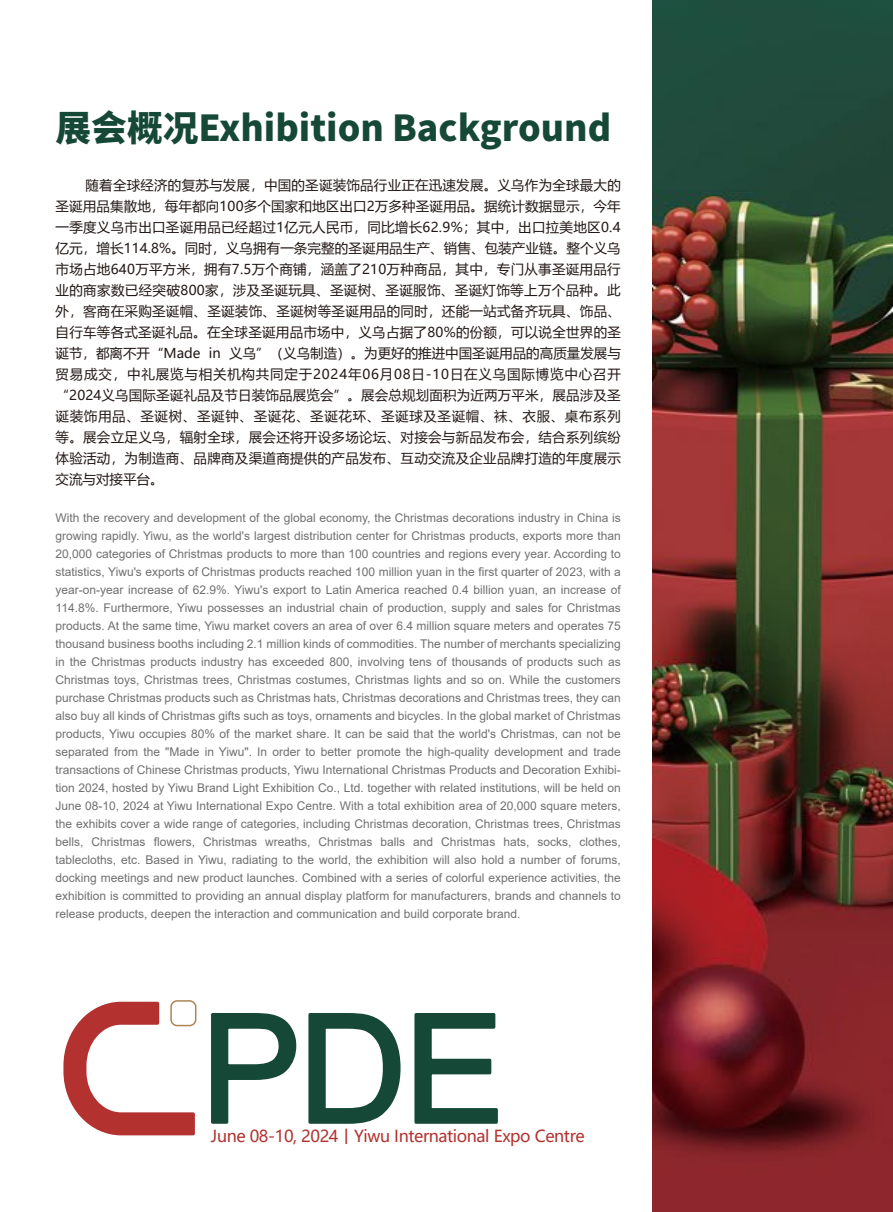
<style>
.page{position:relative;width:893px;height:1212px;background:#fff}
.page>*{position:absolute;margin:0;border:0;box-sizing:border-box;transform-origin:0 0}
.t1{font:800 35.7px "Source Han Sans CN";color:#154837}
.t2{font:16.35px "Microsoft Ya Hei";letter-spacing:-.025em;color:#b3322f}
.t3{font:13.5px/21px "Microsoft Ya Hei";letter-spacing:.02em;color:#231815;text-align:justify}
.t4{font:12px/18px "Arial";color:#717071;text-align:justify}
</style>
<div class="page">
<img style="left:652px;top:0;width:241px;height:1212px">
<svg style="left:63px;top:1000px;width:134px;height:136px"></svg>
<div style="left:171px;top:1001px;width:25px;height:24px;background:#fff;border-radius:6px"></div>
<div style="left:170px;top:1000px;width:26px;height:26px;border:2px solid #ac8555;border-radius:6px"></div>
<svg style="left:211px;top:1013px;width:86px;height:111px"></svg>
<svg style="left:308px;top:1013px;width:93px;height:111px"></svg>
<svg style="left:414px;top:1013px;width:84px;height:111px"></svg>
<h1 class="t1" style="left:56px;top:108px;width:557px">展会概况Exhibition Background</h1>
<p class="t3" style="left:56px;top:174px;width:567px;text-indent:30px">随着全球经济的复苏与发展，中国的圣诞装饰品行业正在迅速发展。义乌作为全球最大的圣诞用品集散地，每年都向100多个国家和地区出口2万多种圣诞用品。据统计数据显示，今年一季度义乌市出口圣诞用品已经超过1亿元人民币，同比增长62.9%；其中，出口拉美地区0.4亿元，增长114.8%。同时，义乌拥有一条完整的圣诞用品生产、销售、包装产业链。整个义乌市场占地640万平方米，拥有7.5万个商铺，涵盖了210万种商品，其中，专门从事圣诞用品行业的商家数已经突破800家，涉及圣诞玩具、圣诞树、圣诞服饰、圣诞灯饰等上万个品种。此外，客商在采购圣诞帽、圣诞装饰、圣诞树等圣诞用品的同时，还能一站式备齐玩具、饰品、自行车等各式圣诞礼品。在全球圣诞用品市场中，义乌占据了80%的份额，可以说全世界的圣诞节，都离不开“Made in 义乌”（义乌制造）。为更好的推进中国圣诞用品的高质量发展与贸易成交，中礼展览与相关机构共同定于2024年06月08日-10日在义乌国际博览中心召开“2024义乌国际圣诞礼品及节日装饰品展览会”。展会总规划面积为近两万平米，展品涉及圣诞装饰用品、圣诞树、圣诞钟、圣诞花、圣诞花环、圣诞球及圣诞帽、袜、衣服、桌布系列等。展会立足义乌，辐射全球，展会还将开设多场论坛、对接会与新品发布会，结合系列缤纷体验活动，为制造商、品牌商及渠道商提供的产品发布、互动交流及企业品牌打造的年度展示交流与对接平台。</p>
<p class="t4" style="left:56px;top:508px;width:567px">With the recovery and development of the global economy, the Christmas decorations industry in China is growing rapidly. Yiwu, as the world's largest distribution center for Christmas products, exports more than 20,000 categories of Christmas products to more than 100 countries and regions every year. According to statistics, Yiwu's exports of Christmas products reached 100 million yuan in the first quarter of 2023, with a year-on-year increase of 62.9%. Yiwu's export to Latin America reached 0.4 billion yuan, an increase of 114.8%. Furthermore, Yiwu possesses an industrial chain of production, supply and sales for Christmas products. At the same time, Yiwu market covers an area of over 6.4 million square meters and operates 75 thousand business booths including 2.1 million kinds of commodities. The number of merchants specializing in the Christmas products industry has exceeded 800, involving tens of thousands of products such as Christmas toys, Christmas trees, Christmas costumes, Christmas lights and so on. While the customers purchase Christmas products such as Christmas hats, Christmas decorations and Christmas trees, they can also buy all kinds of Christmas gifts such as toys, ornaments and bicycles. In the global market of Christmas products, Yiwu occupies 80% of the market share. It can be said that the world's Christmas, can not be separated from the "Made in Yiwu". In order to better promote the high-quality development and trade transactions of Chinese Christmas products, Yiwu International Christmas Products and Decoration Exhibi&shy;tion 2024, hosted by Yiwu Brand Light Exhibition Co., Ltd. together with related institutions, will be held on June 08-10, 2024 at Yiwu International Expo Centre. With a total exhibition area of 20,000 square meters, the exhibits cover a wide range of categories, including Christmas decoration, Christmas trees, Christmas bells, Christmas flowers, Christmas wreaths, Christmas balls and Christmas hats, socks, clothes, tablecloths, etc. Based in Yiwu, radiating to the world, the exhibition will also hold a number of forums, docking meetings and new product launches. Combined with a series of colorful experience activities, the exhibition is committed to providing an annual display platform for manufacturers, brands and channels to release products, deepen the interaction and communication and build corporate brand.</p>
<h2 class="t2" style="left:211px;top:1125px;width:375px">June 08-10, 2024丨Yiwu International Expo Centre</h2>
</div>
